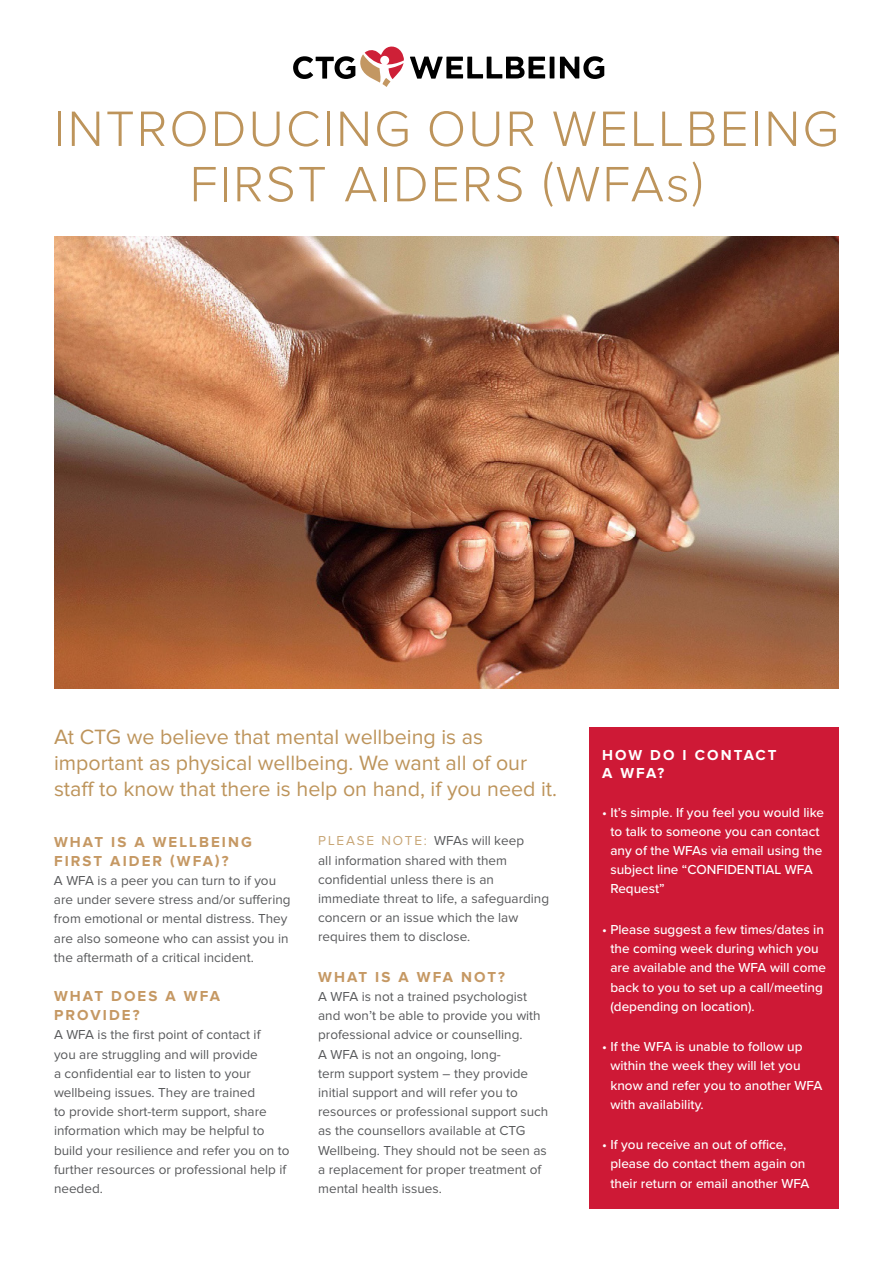
<style>
.page{position:relative;width:893px;height:1263px;background:#fff}
.page>*{position:absolute;margin:0;border:0;box-sizing:border-box;transform-origin:0 0}
.t1{font:300 51.45px/55.3px "Proxima Nova";letter-spacing:.04em;color:#bd945b;text-align:center}
.t2{font:21.45px/25.8px "Proxima Nova";color:#bd945b}
.t3{font:700 15px/19.2px "Proxima Nova";letter-spacing:.14em;color:#c59863}
.t4{font:700 15px/18px "Proxima Nova";letter-spacing:.14em;color:#fff}
.t5{font:13.5px/19.2px "Proxima Nova";color:#58595b}
.t6{font:500 13.5px/19.2px "Proxima Nova";color:#fff}
.s1{color:#c8a676}
</style>
<div class="page">
<img style="left:54px;top:236px;width:785px;height:452px">
<div style="left:589px;top:727px;width:250px;height:482px;background:#ce1936"></div>
<svg style="left:410px;top:57px;width:135px;height:22px"></svg>
<hr style="left:550px;top:57px;width:4px;height:21px;background:#000">
<svg style="left:560px;top:56px;width:44px;height:23px"></svg>
<svg style="left:293px;top:46px;width:111px;height:41px"></svg>
<h1 class="t1" style="left:54px;top:98px;width:786px">INTRODUCING OUR WELLBEING<br>FIRST AIDERS (WFAs)</h1>
<h2 class="t2" style="left:54px;top:725px;width:505px">At CTG we believe that mental wellbeing is as important as physical wellbeing. We want all of our staff to know that there is help on hand, if you need it.</h2>
<p class="t3" style="left:54px;top:833px;width:200px">WHAT IS A WELLBEING<br>FIRST AIDER (WFA)?</p>
<p class="t5" style="left:54px;top:871px;width:238px">A WFA is a peer you can turn to if you are under severe stress and/or suffering from emotional or mental distress. They are also someone who can assist you in the aftermath of a critical incident.</p>
<p class="t3" style="left:54px;top:987px;width:167px">WHAT DOES A WFA<br>PROVIDE?</p>
<p class="t5" style="left:54px;top:1026px;width:237px">A WFA is the first point of contact if<br>you are struggling and will provide<br>a confidential ear to listen to your wellbeing issues. They are trained<br>to provide short-term support, share information which may be helpful to build your resilience and refer you on to further resources or professional help if needed.</p>
<p class="t5" style="left:318px;top:832px;width:232px"><span class="s1">PLEASE NOTE:</span> WFAs will keep<br>all information shared with them confidential unless there is an immediate threat to life, a safeguarding concern or an issue which the law requires them to disclose.</p>
<p class="t3" style="left:318px;top:968px;width:188px">WHAT IS A WFA NOT?</p>
<p class="t5" style="left:318px;top:987px;width:232px">A WFA is not a trained psychologist and won’t be able to provide you with professional advice or counselling.<br>A WFA is not an ongoing, long-<br>term support system – they provide initial support and will refer you to resources or professional support such as the counsellors available at CTG Wellbeing. They should not be seen as a replacement for proper treatment of mental health issues.</p>
<p class="t4" style="left:602px;top:747px;width:176px">HOW DO I CONTACT<br>A WFA?</p>
<p class="t6" style="left:610px;top:802px;width:215px;text-indent:-8px">• It’s simple. If you feel you would like to talk to someone you can contact any of the WFAs via email using the subject line “CONFIDENTIAL WFA<br>Request”</p>
<p class="t6" style="left:610px;top:919px;width:217px;text-indent:-8px">• Please suggest a few times/dates in the coming week during which you are available and the WFA will come back to you to set up a call/meeting (depending on location).</p>
<p class="t6" style="left:610px;top:1036px;width:214px;text-indent:-8px">• If the WFA is unable to follow up within the week they will let you know and refer you to another WFA with availability.</p>
<p class="t6" style="left:610px;top:1135px;width:200px;text-indent:-8px">• If you receive an out of office, please do contact them again on their return or email another WFA</p>
</div>
